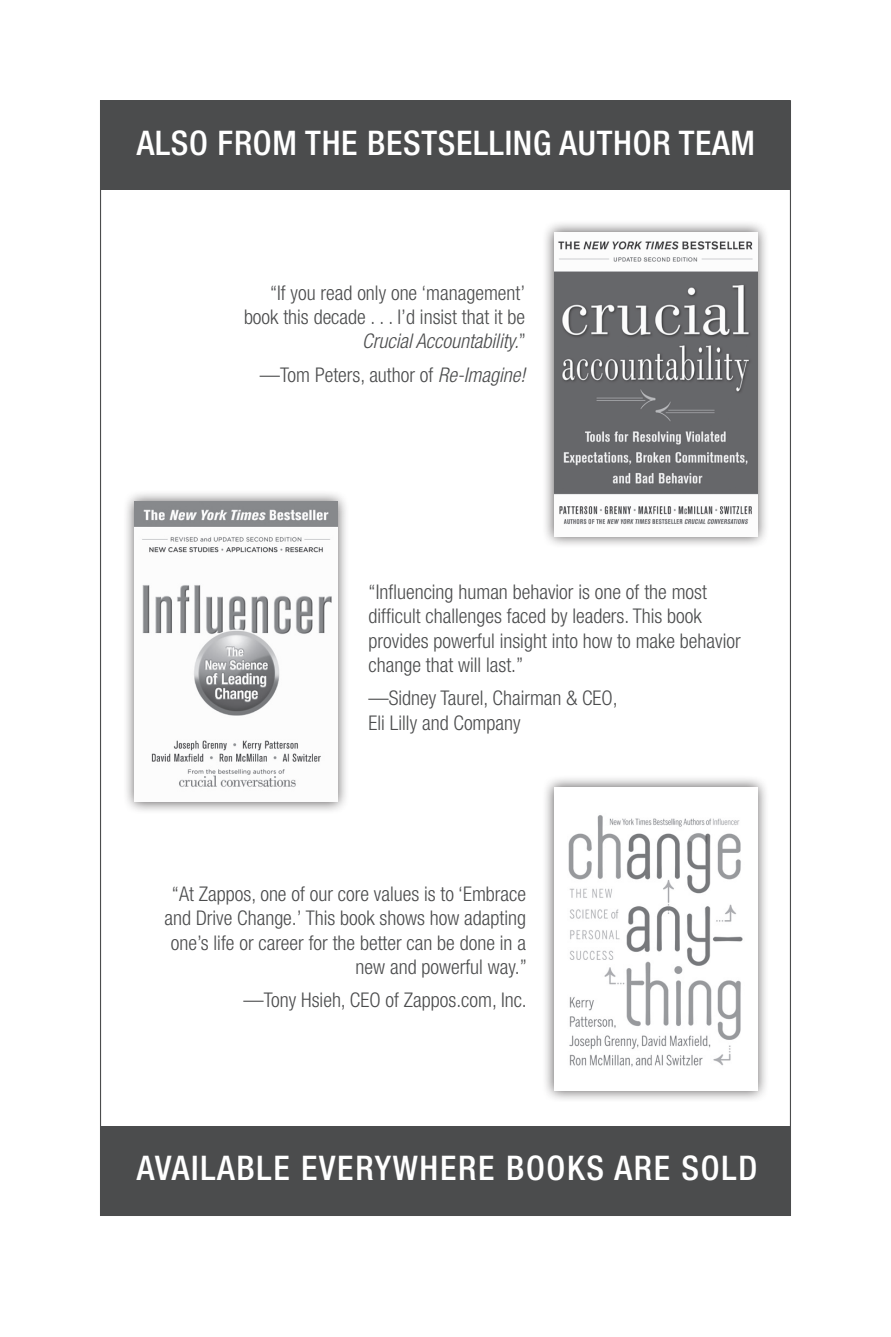
<style>
.page{position:relative;width:891px;height:1337px;background:#fff}
.page>*{position:absolute;margin:0;border:0;box-sizing:border-box;transform-origin:0 0}
.t1{font:500 condensed 33.98px "Helvetica Neue LT Std";letter-spacing:.02em;color:#fff}
.t2{font:500 condensed 33.98px "Helvetica Neue LT Std";letter-spacing:.05em;color:#fff}
.t3{font:300 condensed 20.25px/24.3px "Helvetica Neue LT Std";color:#4b4c4d}
.s1{font-style:italic}
</style>
<div class="page">
<div style="left:101px;top:101px;width:689px;height:89px;background:#4b4c4d"></div>
<div style="left:101px;top:1126px;width:689px;height:89px;background:#4b4c4d"></div>
<div style="left:122px;top:489px;width:228px;height:325px;background:#231f20;opacity:.75"></div>
<img style="left:135px;top:501px;width:202px;height:300px">
<div style="left:542px;top:774px;width:227px;height:328px;background:#231f20;opacity:.75"></div>
<img style="left:554px;top:787px;width:203px;height:303px">
<div style="left:542px;top:220px;width:227px;height:329px;background:#231f20;opacity:.75"></div>
<img style="left:554px;top:232px;width:203px;height:304px">
<h1 class="t1" style="left:137px;top:122px;width:620px">ALSO FROM THE BESTSELLING AUTHOR TEAM</h1>
<p class="t3" style="left:244px;top:280px;width:283px;text-align:right">“If you read only one ‘management’ book this decade . . . I’d insist that it be<br><span class="s1">Crucial Accountability.</span>”</p>
<p class="t3" style="left:260px;top:362px;width:267px">—Tom Peters, author of <span class="s1">Re-Imagine!</span></p>
<p class="t3" style="left:369px;top:579px;width:374px">“Influencing human behavior is one of the most difficult challenges faced by leaders. This book provides powerful insight into how to make behavior change that will last.”</p>
<p class="t3" style="left:369px;top:686px;width:251px">—Sidney Taurel, Chairman &amp; CEO,<br>Eli Lilly and Company</p>
<p class="t3" style="left:165px;top:881px;width:364px;text-align:right">“At Zappos, one of our core values is to ‘Embrace and Drive Change.’ This book shows how adapting one’s life or career for the better can be done in a new and powerful way.”</p>
<p class="t3" style="left:244px;top:988px;width:285px">—Tony Hsieh, CEO of Zappos.com, Inc.</p>
<h1 class="t2" style="left:137px;top:1147px;width:622px">AVAILABLE EVERYWHERE BOOKS ARE SOLD</h1>
</div>
